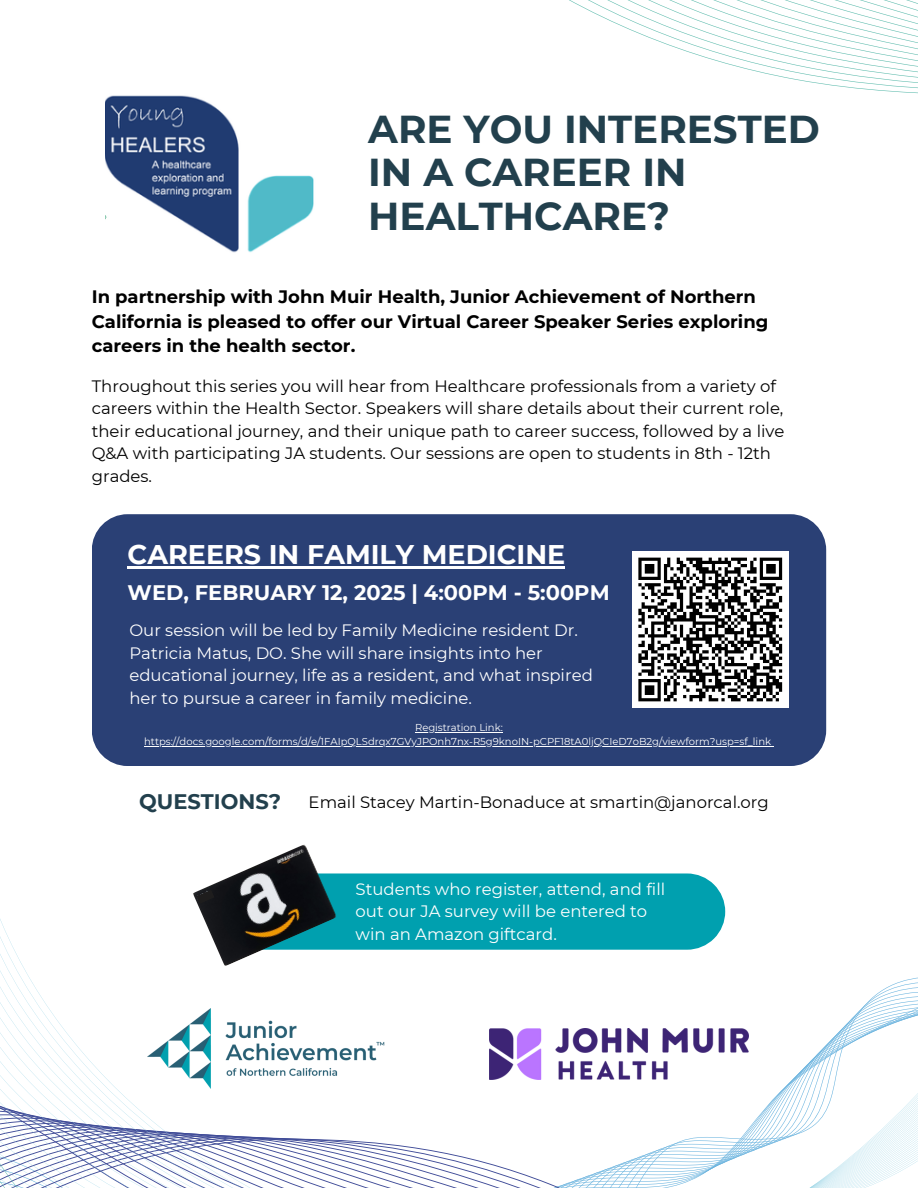
<style>
.page{position:relative;width:918px;height:1188px;background:#fff}
.page>*{position:absolute;margin:0;border:0;box-sizing:border-box;transform-origin:0 0}
.t1{font:700 38.85px/43.8px "Montserrat";color:#22404d}
.t2{font:700 27px "Montserrat";color:#fff}
.t3{font:700 21px "Montserrat";color:#fff}
.t4{font:700 21px "Montserrat";color:#22404d}
.t5{font:700 18px/24.8px "Montserrat";color:#000}
.t6{font:16.5px/22.5px "Montserrat";color:#000}
.t7{font:16.5px/22.5px "Montserrat";color:#fff}
.t8{font:10.05px "Montserrat";color:#fff}
</style>
<div class="page">
<img style="left:106px;top:95px;width:113px;height:149px">
<div style="left:92px;top:514px;width:734px;height:252px;background:#2a4075;border-radius:36px"></div>
<svg style="left:219px;top:0;width:699px;height:253px"></svg>
<svg style="left:0;top:1009px;width:918px;height:16px"></svg>
<svg style="left:0;top:1069px;width:838px;height:14px"></svg>
<svg style="left:0;top:1083px;width:918px;height:14px"></svg>
<svg style="left:0;top:1097px;width:918px;height:11px"></svg>
<svg style="left:0;top:1115px;width:918px;height:3px"></svg>
<svg style="left:0;top:1122px;width:918px;height:3px"></svg>
<svg style="left:9px;top:1125px;width:909px;height:2px"></svg>
<svg style="left:0;top:1127px;width:918px;height:2px"></svg>
<svg style="left:0;top:1129px;width:918px;height:3px"></svg>
<svg style="left:1px;top:1132px;width:917px;height:2px"></svg>
<svg style="left:0;top:1134px;width:918px;height:2px"></svg>
<svg style="left:3px;top:1136px;width:915px;height:3px"></svg>
<svg style="left:0;top:1139px;width:918px;height:2px"></svg>
<svg style="left:0;top:1141px;width:918px;height:47px"></svg>
<img style="left:489px;top:1028px;width:260px;height:51px">
<img style="left:148px;top:1008px;width:241px;height:80px">
<div style="left:337px;top:873px;width:388px;height:77px;background:#00a0af"></div>
<img style="left:193px;top:844px;width:144px;height:122px">
<svg style="left:196px;top:890px;width:19px;height:14px"></svg>
<hr style="left:128px;top:567px;width:437px;height:2px;background:#fff">
<hr style="left:415px;top:732px;width:88px;height:1px;background:#fff">
<hr style="left:144px;top:746px;width:627px;height:1px;background:#fff">
<div style="left:632px;top:551px;width:157px;height:157px;background:#fff"></div>
<svg style="left:638px;top:557px;width:145px;height:145px"></svg>
<p class="t1" style="left:368px;top:107px;width:453px">ARE YOU INTERESTED<br>IN A CAREER IN<br>HEALTHCARE?</p>
<h3 class="t5" style="left:92px;top:284px;width:678px">In partnership with John Muir Health, Junior Achievement of Northern<br>California is pleased to offer our Virtual Career Speaker Series exploring careers in the health sector.</h3>
<h2 class="t6" style="left:92px;top:375px;width:694px">Throughout this series you will hear from Healthcare professionals from a variety of careers within the Health Sector. Speakers will share details about their current role, their educational journey, and their unique path to career success, followed by a live Q&amp;A with participating JA students. Our sessions are open to students in 8th - 12th grades.</h2>
<h5 class="t2" style="left:128px;top:538px;width:439px">CAREERS IN FAMILY MEDICINE</h5>
<h4 class="t3" style="left:128px;top:579px;width:484px">WED, FEBRUARY 12, 2025 | 4:00PM - 5:00PM</h4>
<p class="t7" style="left:129px;top:619px;width:465px">Our session will be led by Family Medicine resident Dr.<br>Patricia Matus, DO. She will share insights into her educational journey, life as a resident, and what inspired her to pursue a career in family medicine.</p>
<p class="t8" style="left:415px;top:722px;width:89px">Registration Link:</p>
<p class="t8" style="left:144px;top:735px;width:628px">https://docs.google.com/forms/d/e/1FAIpQLSdrqx7GVyJPOnh7nx-R5g9knoIN-pCPF18tA0ljQCIeD7oB2g/viewform?usp=sf_link</p>
<h5 class="t4" style="left:139px;top:789px;width:144px">QUESTIONS?</h5>
<p class="t6" style="left:309px;top:791px;width:462px">Email Stacey Martin-Bonaduce at smartin@janorcal.org</p>
<h1 class="t7" style="left:356px;top:878px;width:311px">Students who register, attend, and fill out our JA survey will be entered to win an Amazon giftcard.</h1>
</div>
